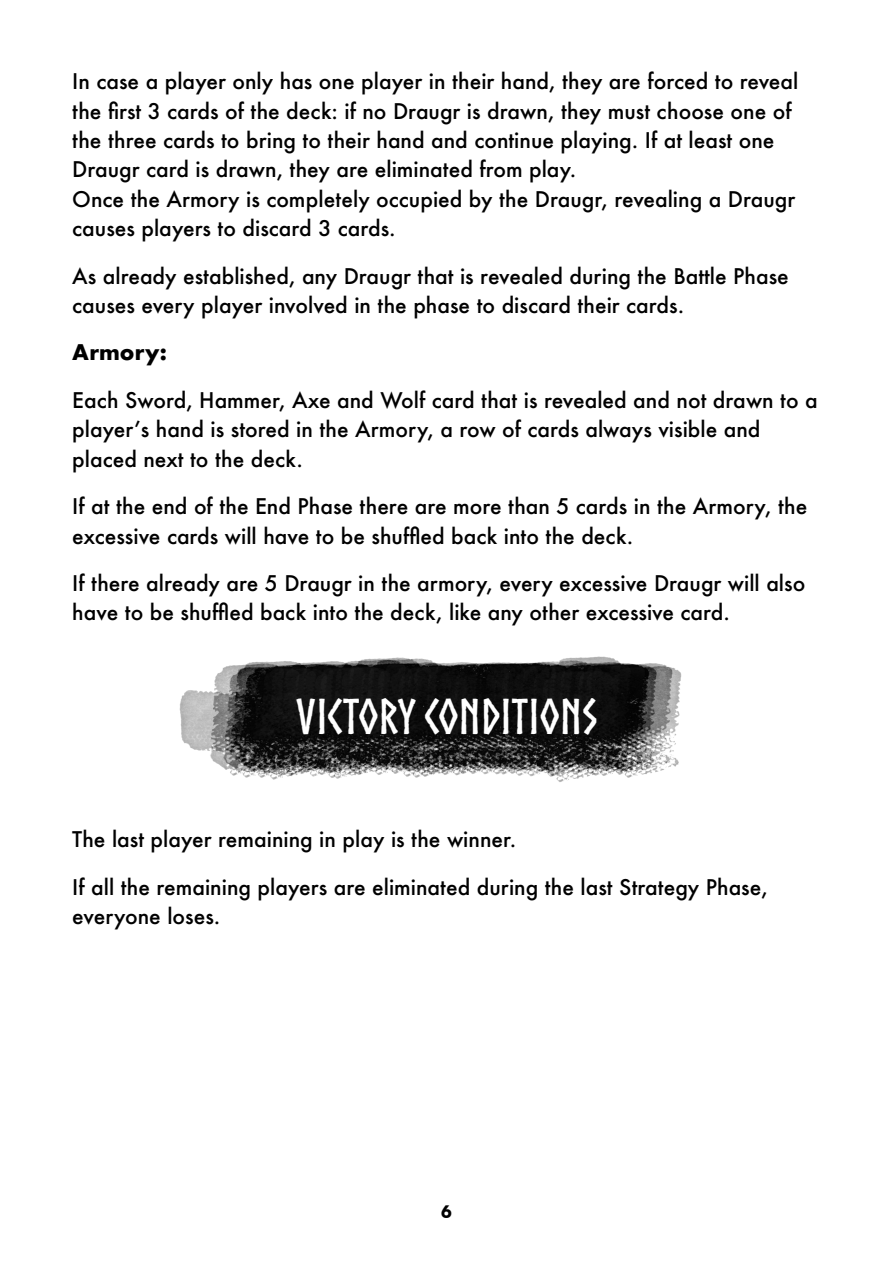
<style>
.page{position:relative;width:893px;height:1263px;background:#fff}
.page>*{position:absolute;margin:0;border:0;box-sizing:border-box;transform-origin:0 0}
.t1{font:700 48px "Norse";color:#fff}
.t2{font:500 21px/29.4px "Futura";color:#000}
.t3{font:700 21px "Futura";color:#000}
.t4{font:700 18px "Futura BT";color:#000}
</style>
<div class="page">
<img style="left:179px;top:656px;width:503px;height:126px">
<p class="t2" style="left:72px;top:69px;width:728px">In case a player only has one player in their hand, they are forced to reveal the first 3 cards of the deck: if no Draugr is drawn, they must choose one of the three cards to bring to their hand and continue playing. If at least one Draugr card is drawn, they are eliminated from play.<br>Once the Armory is completely occupied by the Draugr, revealing a Draugr causes players to discard 3 cards.</p>
<p class="t2" style="left:72px;top:263px;width:718px">As already established, any Draugr that is revealed during the Battle Phase causes every player involved in the phase to discard their cards.</p>
<p class="t3" style="left:72px;top:343px;width:96px">Armory:</p>
<p class="t2" style="left:72px;top:387px;width:747px">Each Sword, Hammer, Axe and Wolf card that is revealed and not drawn to a playerʼs hand is stored in the Armory, a row of cards always visible and placed next to the deck.</p>
<p class="t2" style="left:72px;top:493px;width:737px">If at the end of the End Phase there are more than 5 cards in the Armory, the excessive cards will have to be shuffled back into the deck.</p>
<p class="t2" style="left:72px;top:570px;width:734px">If there already are 5 Draugr in the armory, every excessive Draugr will also have to be shuffled back into the deck, like any other excessive card.</p>
<h1 class="t1" style="left:296px;top:692px;width:303px">VICTORY CONDITIONS</h1>
<p class="t2" style="left:72px;top:826px;width:446px">The last player remaining in play is the winner.</p>
<p class="t2" style="left:72px;top:874px;width:697px">If all the remaining players are eliminated during the last Strategy Phase, everyone loses.</p>
<p class="t4" style="left:441px;top:1205px;width:13px">6</p>
</div>
